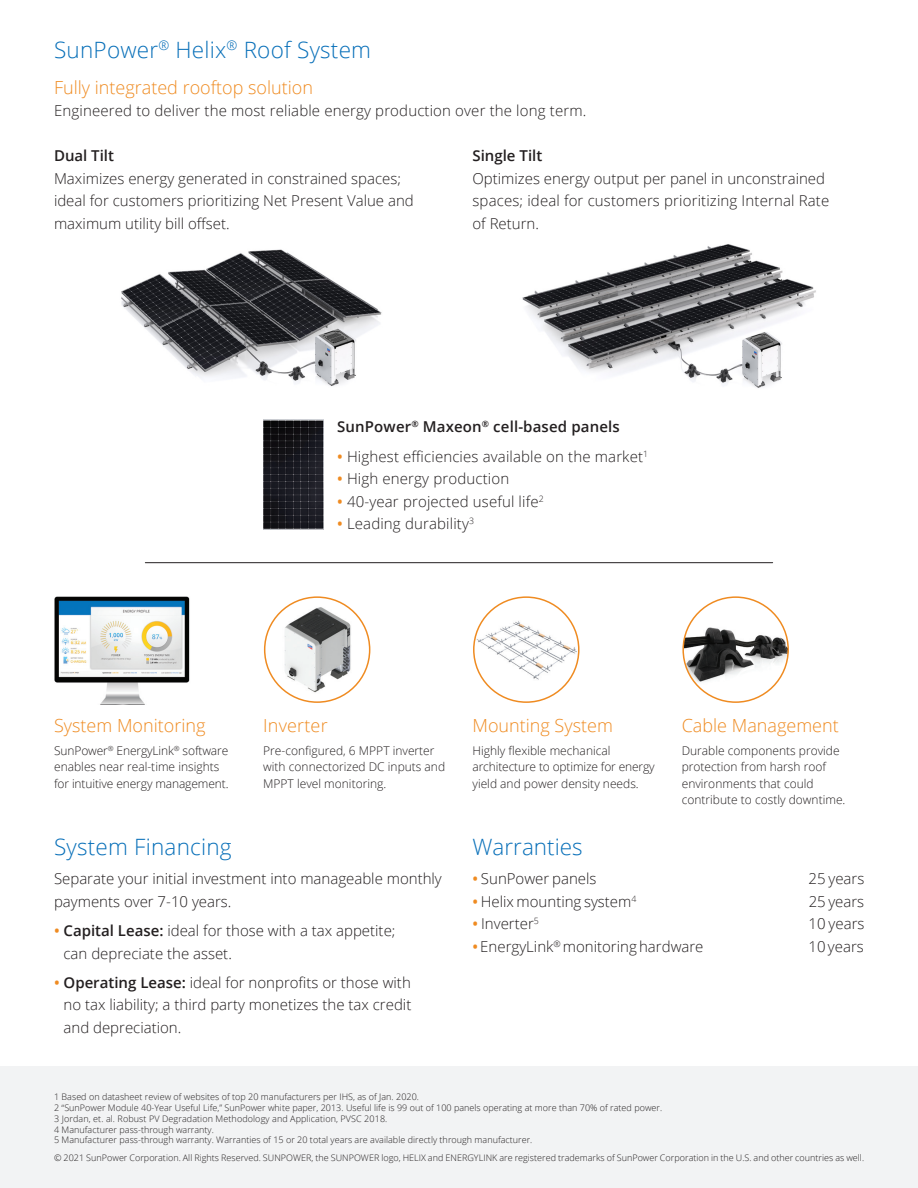
<style>
.page{position:relative;width:918px;height:1188px;background:#fff}
.page>*{position:absolute;margin:0;border:0;box-sizing:border-box;transform-origin:0 0}
.t1{font:300 22.5px "Open Sans";letter-spacing:.01em;color:#0970b9}
.t2{font:300 18px "Open Sans";color:#ef8b21}
.t3{font:300 15px/22.5px "Open Sans";color:#231f20}
.t4{font:600 15px "Open Sans";letter-spacing:.01em;color:#231f20}
.t5{font:300 12px/16.5px "Open Sans";color:#231f20}
.t6{font:300 9px "Open Sans";letter-spacing:.005em;color:#231f20}
.s1{font-weight:600;color:#ef8b21}
.s2{font-weight:600}
</style>
<div class="page">
<img style="left:121px;top:249px;width:261px;height:137px">
<div style="left:0;top:1066px;width:918px;height:122px;background:#f2f3f4"></div>
<img style="left:54px;top:596px;width:136px;height:109px">
<img style="left:474px;top:597px;width:105px;height:105px;border-radius:51px">
<div style="left:473px;top:596px;width:107px;height:107px;border:2px solid #ef8b21;border-radius:50%"></div>
<img style="left:685px;top:597px;width:103px;height:105px">
<div style="left:682px;top:596px;width:107px;height:107px;border:2px solid #ef8b21;border-radius:50%"></div>
<img style="left:268px;top:597px;width:97px;height:105px">
<div style="left:264px;top:596px;width:106px;height:107px;border:2px solid #ef8b21;border-radius:50%"></div>
<img style="left:522px;top:244px;width:294px;height:144px">
<hr style="left:145px;top:562px;width:628px;height:1px;background:#231f20">
<img style="left:263px;top:420px;width:61px;height:109px">
<p class="t1" style="left:54px;top:34px;width:319px">SunPower<sup>®</sup> Helix<sup>®</sup> Roof System</p>
<p class="t2" style="left:54px;top:75px;width:260px">Fully integrated rooftop solution</p>
<p class="t3" style="left:54px;top:99px;width:534px">Engineered to deliver the most reliable energy production over the long term.</p>
<p class="t4" style="left:54px;top:145px;width:62px">Dual Tilt</p>
<p class="t3" style="left:54px;top:167px;width:361px">Maximizes energy generated in constrained spaces; ideal for customers prioritizing Net Present Value and maximum utility bill offset.</p>
<p class="t4" style="left:472px;top:145px;width:71px">Single Tilt</p>
<p class="t3" style="left:472px;top:167px;width:358px">Optimizes energy output per panel in unconstrained spaces; ideal for customers prioritizing Internal Rate of Return.</p>
<p class="t4" style="left:337px;top:417px;width:284px">SunPower<sup>®</sup> Maxeon<sup>®</sup> cell-based panels</p>
<p class="t3" style="left:337px;top:444px;width:313px"><span class="s1">•</span> Highest efficiencies available on the market<sup>1</sup></p>
<p class="t3" style="left:337px;top:467px;width:174px"><span class="s1">•</span> High energy production</p>
<p class="t3" style="left:337px;top:489px;width:208px"><span class="s1">•</span> 40-year projected useful life<sup>2</sup></p>
<p class="t3" style="left:337px;top:512px;width:138px"><span class="s1">•</span> Leading durability<sup>3</sup></p>
<p class="t2" style="left:54px;top:713px;width:153px">System Monitoring</p>
<p class="t5" style="left:54px;top:742px;width:176px">SunPower<sup>®</sup> EnergyLink<sup>®</sup> software enables near real-time insights for intuitive energy management.</p>
<p class="t2" style="left:263px;top:713px;width:66px">Inverter</p>
<p class="t5" style="left:263px;top:742px;width:183px">Pre-configured, 6 MPPT inverter with connectorized DC inputs and<br>MPPT level monitoring.</p>
<p class="t2" style="left:472px;top:713px;width:142px">Mounting System</p>
<p class="t5" style="left:472px;top:742px;width:184px">Highly flexible mechanical architecture to optimize for energy yield and power density needs.</p>
<p class="t2" style="left:682px;top:713px;width:159px">Cable Management</p>
<p class="t5" style="left:682px;top:742px;width:165px">Durable components provide protection from harsh roof environments that could contribute to costly downtime.</p>
<p class="t1" style="left:54px;top:831px;width:179px">System Financing</p>
<p class="t3" style="left:54px;top:867px;width:389px">Separate your initial investment into manageable monthly payments over 7-10 years.</p>
<p class="t3" style="left:64px;top:919px;width:333px;text-indent:-10px"><span class="s1">•</span> <span class="s2">Capital Lease:</span> ideal for those with a tax appetite; can depreciate the asset.</p>
<p class="t3" style="left:64px;top:971px;width:349px;text-align:justify;text-indent:-10px"><span class="s1">•</span> <span class="s2">Operating Lease:</span> ideal for nonprofits or those with no tax liability; a third party monetizes the tax credit and depreciation.</p>
<p class="t1" style="left:472px;top:831px;width:112px">Warranties</p>
<p class="t3" style="left:472px;top:867px;width:126px"><span class="s1">•</span> SunPower panels</p>
<p class="t3" style="left:809px;top:867px;width:57px">25 years</p>
<p class="t3" style="left:472px;top:890px;width:165px"><span class="s1">•</span> Helix mounting system<sup>4</sup></p>
<p class="t3" style="left:809px;top:890px;width:57px">25 years</p>
<p class="t3" style="left:472px;top:912px;width:68px"><span class="s1">•</span> Inverter<sup>5</sup></p>
<p class="t3" style="left:808px;top:912px;width:58px">10 years</p>
<p class="t3" style="left:472px;top:935px;width:233px"><span class="s1">•</span> EnergyLink<sup>®</sup> monitoring hardware</p>
<p class="t3" style="left:809px;top:935px;width:57px">10 years</p>
<p class="t6" style="left:54px;top:1091px;width:366px">1 Based on datasheet review of websites of top 20 manufacturers per IHS, as of Jan. 2020.</p>
<p class="t6" style="left:54px;top:1102px;width:610px">2 “SunPower Module 40-Year Useful Life,” SunPower white paper, 2013. Useful life is 99 out of 100 panels operating at more than 70% of rated power.</p>
<p class="t6" style="left:54px;top:1112px;width:335px">3 Jordan, et. al. Robust PV Degradation Methodology and Application, PVSC 2018.</p>
<p class="t6" style="left:54px;top:1123px;width:161px">4 Manufacturer pass-through warranty.</p>
<p class="t6" style="left:54px;top:1134px;width:480px">5 Manufacturer pass-through warranty. Warranties of 15 or 20 total years are available directly through manufacturer.</p>
<p class="t6" style="left:54px;top:1152px;width:812px">© 2021 SunPower Corporation. All Rights Reserved. SUNPOWER, the SUNPOWER logo, HELIX and ENERGYLINK are registered trademarks of SunPower Corporation in the U.S. and other countries as well.</p>
</div>
